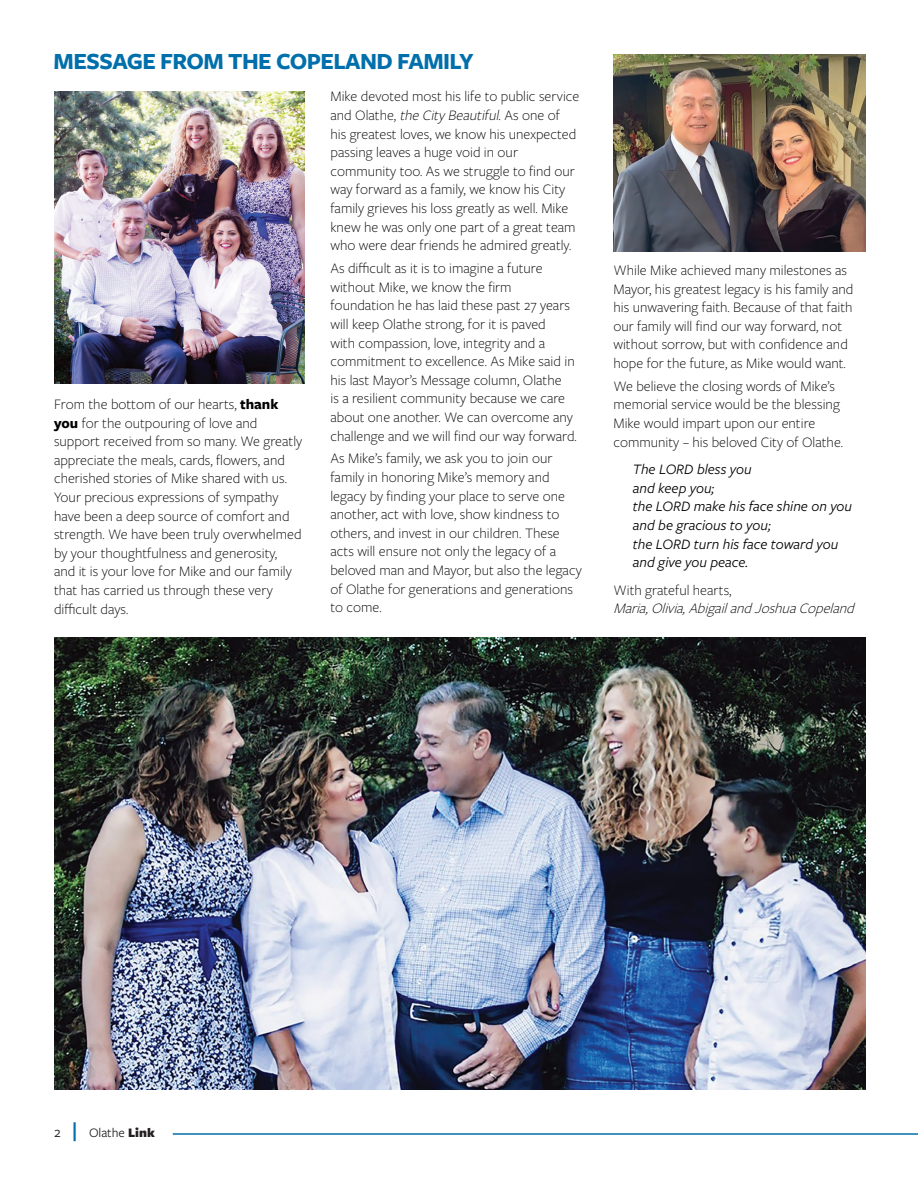
<style>
.page{position:relative;width:918px;height:1188px;background:#fff}
.page>*{position:absolute;margin:0;border:0;box-sizing:border-box;transform-origin:0 0}
.t1{font:700 24px "Freight Sans Pro";letter-spacing:-.025em;color:#006fab}
.t2{font:300 15px/18.6px "Freight Sans Pro";color:#000}
.t3{font:italic 15px/18.6px "Freight Sans Pro";color:#000}
.t4{font:italic 300 15px "Freight Sans Pro";color:#000}
.t5{font:13.5px "Freight Sans Pro";color:#231f20}
.s1{font-weight:700}
.s2{font-style:italic}
.s3{font-size:15px}
.s4{font-weight:600;font-size:21px;color:#006fab}
.s5{font-weight:900}
</style>
<div class="page">
<hr style="left:173px;top:1133px;width:745px;height:2px;background:#006fab">
<img style="left:54px;top:637px;width:812px;height:453px">
<img style="left:54px;top:91px;width:250px;height:293px">
<img style="left:613px;top:55px;width:252px;height:197px">
<h1 class="t1" style="left:54px;top:45px;width:422px">MESSAGE FROM THE COPELAND FAMILY</h1>
<p class="t2" style="left:54px;top:394px;width:250px">From the bottom of our hearts, <span class="s1">thank you</span> for the outpouring of love and support received from so many. We greatly appreciate the meals, cards, flowers, and cherished stories of Mike shared with us.<br>Your precious expressions of sympathy have been a deep source of comfort and strength. We have been truly overwhelmed by your thoughtfulness and generosity, and it is your love for Mike and our family that has carried us through these very difficult days.</p>
<p class="t2" style="left:330px;top:87px;width:250px">Mike devoted most his life to public service a n d O l at h e , <span class="s2">the City Beautiful</span>. A s o n e o f his greatest loves, we know his unexpected passing leaves a huge void in our community too. As we struggle to find our way forward as a family, we know his City family grieves his loss greatly as well. Mike knew he was only one part of a great team who were dear friends he admired greatly.</p>
<p class="t2" style="left:330px;top:258px;width:248px">As difficult as it is to imagine a future without Mike, we know the firm foundation he has laid these past 27 years will keep Olathe strong, for it is paved<br>with compassion, love, integrity and a commitment to excellence. As Mike said in his last Mayor’s Message column, Olathe<br>is a resilient community because we care about one another. We can overcome any challenge and we will find our way forward.</p>
<p class="t2" style="left:330px;top:449px;width:253px">As Mike’s family, we ask you to join our family in honoring Mike’s memory and legacy by finding your place to serve one another, act with love, show kindness to others, and invest in our children. These acts will ensure not only the legacy of a beloved man and Mayor, but also the legacy of Olathe for generations and generations to come.</p>
<p class="t2" style="left:613px;top:260px;width:241px">While Mike achieved many milestones as Mayor, his greatest legacy is his family and his unwavering faith. Because of that faith our family will find our way forward, not without sorrow, but with confidence and hope for the future, as Mike would want.</p>
<p class="t2" style="left:613px;top:376px;width:231px">We believe the closing words of Mike’s memorial service would be the blessing Mike would impart upon our entire community – his beloved City of Olathe.</p>
<p class="t3" style="left:633px;top:459px;width:221px">The LORD bless you<br>and keep you;<br>the LORD make his face shine on you and be gracious to you;<br>the LORD turn his face toward you and give you peace.</p>
<p class="t2" style="left:613px;top:580px;width:120px">With grateful hearts,</p>
<p class="t4" style="left:613px;top:599px;width:247px">Maria,Olivia,AbigailandJoshuaCopeland</p>
<p class="t5" style="left:54px;top:1123px;width:102px"><span class="s3">2</span> <span class="s4">|</span> Olathe <span class="s5">Link</span></p>
</div>
